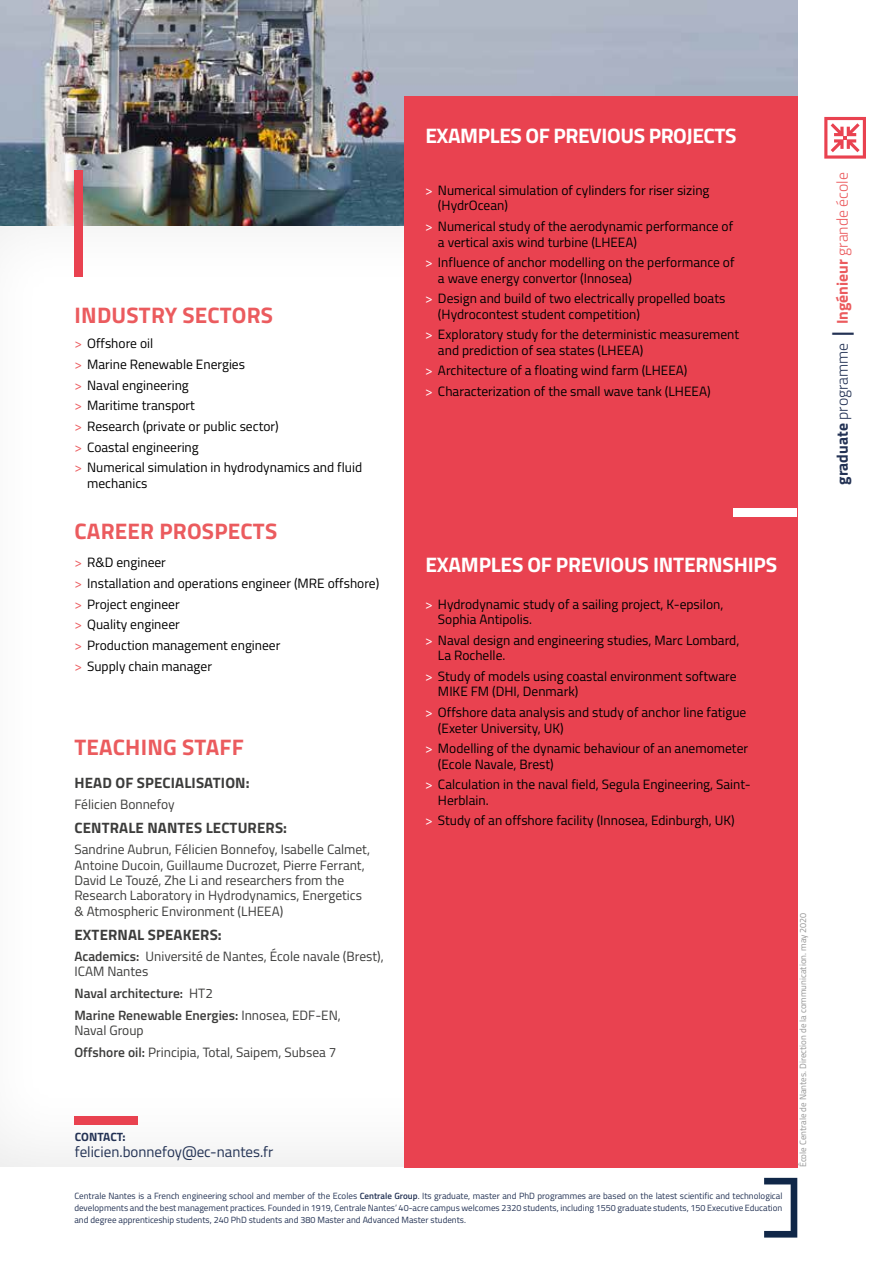
<style>
.page{position:relative;width:893px;height:1263px;background:#fff}
.page>*{position:absolute;margin:0;border:0;box-sizing:border-box;transform-origin:0 0}
.t1{font:700 22.5px "Titillium";letter-spacing:.01em;color:#eb5b5e}
.t2{font:700 21px "Titillium";letter-spacing:-.01em;color:#fff}
.t3{font:300 15.75px "Titillium";color:#eb5b5e}
.t4{font:700 15px "Titillium";letter-spacing:.01em;color:#3c3c3b}
.t5{font:15px "Titillium";color:#233254}
.t6{font:13.5px/20.7px "Titillium";color:#000}
.t7{font:13.5px/15.5px "Titillium";color:#3c3c3b}
.t8{font:600 13.5px/21.8px "Titillium";color:#3c3c3b}
.t9{font:700 12px "Titillium";letter-spacing:-.005em;color:#233254}
.t10{font:9px/12px "Titillium";color:#233254;text-align:justify}
.t11{font:9px "Titillium";color:#949494}
.s1{color:#eb5b5e}
.s2{font-weight:600}
.s3{font-weight:400}
.s4{color:#fff}
.s5{font-weight:700;color:#233254}
.s6{color:#233254}
.s7{font-weight:700;font-size:31.5px;color:#233254}
.s8{font-weight:700}
</style>
<div class="page">
<img style="left:0;top:0;width:797px;height:225px">
<div style="left:404px;top:96px;width:393px;height:1071px;background:#e94250"></div>
<div style="left:74px;top:1116px;width:64px;height:9px;background:#e94250"></div>
<div style="left:74px;top:170px;width:9px;height:106px;background:#e94250"></div>
<div style="left:733px;top:508px;width:64px;height:9px;background:#fff"></div>
<svg style="left:824px;top:117px;width:42px;height:42px"></svg>
<svg style="left:764px;top:1178px;width:33px;height:59px"></svg>
<h2 class="t2" style="left:425px;top:120px;width:313px">EXAMPLES OF PREVIOUS PROJECTS</h2>
<h1 class="t1" style="left:75px;top:298px;width:200px">INDUSTRY SECTORS</h1>
<p class="t6" style="left:74px;top:333px;width:289px"><span class="s1">&gt;</span> Offshore oil<br><span class="s1">&gt;</span> Marine Renewable Energies<br><span class="s1">&gt;</span> Naval engineering<br><span class="s1">&gt;</span> Maritime transport<br><span class="s1">&gt;</span> Research (private or public sector)<br><span class="s1">&gt;</span> Coastal engineering<br><span class="s1">&gt;</span> Numerical simulation in hydrodynamics and fluid</p>
<p class="t6" style="left:87px;top:472px;width:62px">mechanics</p>
<h1 class="t1" style="left:75px;top:514px;width:204px">CAREER PROSPECTS</h1>
<p class="t6" style="left:74px;top:552px;width:306px"><span class="s1">&gt;</span> R&amp;D engineer<br><span class="s1">&gt;</span> Installation and operations engineer (MRE offshore) <span class="s1">&gt;</span> Project engineer<br><span class="s1">&gt;</span> Quality engineer<br><span class="s1">&gt;</span> Production management engineer<br><span class="s1">&gt;</span> Supply chain manager</p>
<h1 class="t1" style="left:75px;top:730px;width:171px">TEACHING STAFF</h1>
<p class="t4" style="left:74px;top:772px;width:177px">HEAD OF SPECIALISATION:</p>
<p class="t7" style="left:74px;top:796px;width:102px">Félicien Bonnefoy</p>
<p class="t4" style="left:74px;top:817px;width:214px">CENTRALE NANTES LECTURERS:</p>
<p class="t7" style="left:74px;top:841px;width:297px">Sandrine Aubrun, Félicien Bonnefoy, Isabelle Calmet, Antoine Ducoin, Guillaume Ducrozet, Pierre Ferrant, David Le Touzé, Zhe Li and researchers from the Research Laboratory in Hydrodynamics, Energetics &amp; Atmospheric Environment (LHEEA)</p>
<p class="t4" style="left:74px;top:923px;width:149px">EXTERNAL SPEAKERS:</p>
<p class="t7" style="left:74px;top:948px;width:311px"><span class="s2">Academics:</span> Université de Nantes, École navale (Brest),<br>ICAM Nantes</p>
<p class="t8" style="left:74px;top:981px;width:268px">Naval architecture: <span class="s3">HT2<br></span>Marine Renewable Energies: <span class="s3">Innosea, EDF-EN,</span></p>
<p class="t7" style="left:74px;top:1019px;width:264px;line-height:21.8px">Naval Group<br><span class="s2">Offshore oil:</span> Principia, Total, Saipem, Subsea 7</p>
<p class="t9" style="left:75px;top:1128px;width:52px">CONTACT:</p>
<p class="t5" style="left:75px;top:1141px;width:200px">felicien.bonnefoy@ec-nantes.fr</p>
<p class="t6" style="left:438px;top:182px;width:273px;line-height:15.5px;text-indent:-13px"><span class="s4">&gt;</span> Numerical simulation of cylinders for riser sizing (HydrOcean)</p>
<p class="t6" style="left:438px;top:218px;width:297px;line-height:15.5px;text-indent:-13px"><span class="s4">&gt;</span> Numerical study of the aerodynamic performance of a vertical axis wind turbine (LHEEA)</p>
<p class="t6" style="left:438px;top:254px;width:298px;line-height:15.5px;text-indent:-13px"><span class="s4">&gt;</span> Influence of anchor modelling on the performance of a wave energy convertor (Innosea)</p>
<p class="t6" style="left:438px;top:290px;width:289px;line-height:15.5px;text-indent:-13px"><span class="s4">&gt;</span> Design and build of two electrically propelled boats (Hydrocontest student competition)</p>
<p class="t6" style="left:438px;top:326px;width:303px;line-height:15.5px;text-indent:-13px"><span class="s4">&gt;</span> Exploratory study for the deterministic measurement and prediction of sea states (LHEEA)</p>
<p class="t6" style="left:425px;top:360px;width:287px"><span class="s4">&gt;</span> Architecture of a floating wind farm (LHEEA)<br><span class="s4">&gt;</span> Characterization of the small wave tank (LHEEA)</p>
<h2 class="t2" style="left:425px;top:548px;width:353px">EXAMPLES OF PREVIOUS INTERNSHIPS</h2>
<p class="t6" style="left:438px;top:596px;width:287px;line-height:15.5px;text-indent:-13px"><span class="s4">&gt;</span> Hydrodynamic study of a sailing project, K-epsilon,<br>Sophia Antipolis.</p>
<p class="t6" style="left:438px;top:632px;width:303px;line-height:15.5px;text-indent:-13px"><span class="s4">&gt;</span> Naval design and engineering studies, Marc Lombard,<br>La Rochelle.</p>
<p class="t6" style="left:438px;top:668px;width:300px;line-height:15.5px;text-indent:-13px"><span class="s4">&gt;</span> Study of models using coastal environment software<br>MIKE FM (DHI, Denmark)</p>
<p class="t6" style="left:438px;top:704px;width:310px;line-height:15.5px;text-indent:-13px"><span class="s4">&gt;</span> Offshore data analysis and study of anchor line fatigue (Exeter University, UK)</p>
<p class="t6" style="left:438px;top:740px;width:312px;line-height:15.5px;text-indent:-13px"><span class="s4">&gt;</span> Modelling of the dynamic behaviour of an anemometer (Ecole Navale, Brest)</p>
<p class="t6" style="left:438px;top:776px;width:314px;line-height:15.5px;text-indent:-13px"><span class="s4">&gt;</span> Calculation in the naval field, Segula Engineering, Saint-<br>Herblain.</p>
<p class="t6" style="left:425px;top:810px;width:311px"><span class="s4">&gt;</span> Study of an offshore facility (Innosea, Edinburgh, UK)</p>
<p class="t10" style="left:74px;top:1189px;width:710px">Centrale Nantes is a French engineering school and member of the Ecoles <span class="s2">Centrale Group</span>. Its graduate, master and PhD programmes are based on the latest scientific and technological developments and the best management practices. Founded in 1919, Centrale Nantes’ 40-acre campus welcomes 2320 students, including 1550 graduate students, 150 Executive Education and degree apprenticeship students, 240 PhD students and 380 Master and Advanced Master students.</p>
<p class="t11" style="left:796px;top:1167px;width:256px;rotate:-90deg">École Centrale de Nantes. Direction de la communication. may 2020</p>
<p class="t3" style="left:831px;top:485px;width:314px;rotate:-90deg"><span class="s5">graduate</span> <span class="s6">programme</span> <span class="s7">I</span> <span class="s8">Ingénieur</span> grande école</p>
</div>
